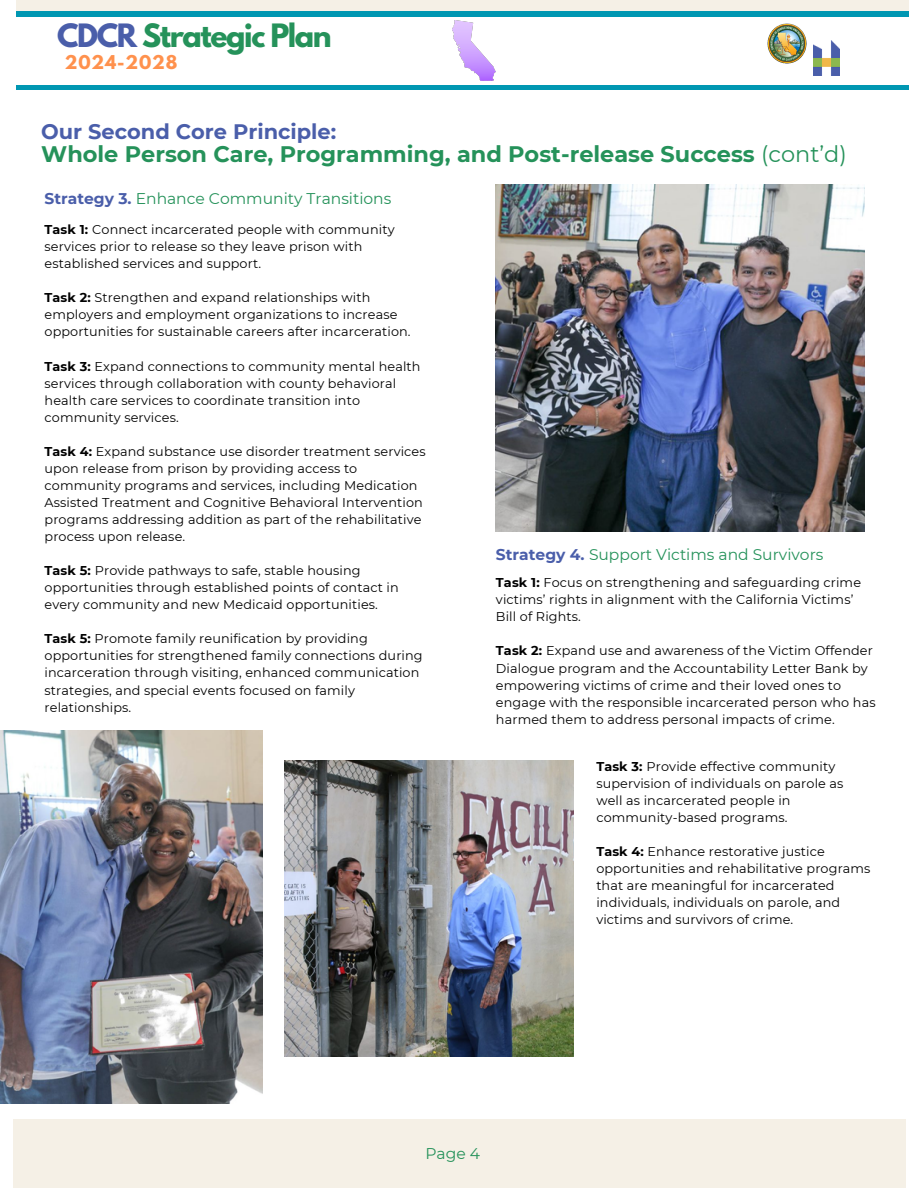
<style>
.page{position:relative;width:918px;height:1188px;background:#fff}
.page>*{position:absolute;margin:0;border:0;box-sizing:border-box;transform-origin:0 0}
.t1{font:700 28.5px "League Spartan";letter-spacing:-.05em;color:#25925a}
.t2{font:700 22.5px "Montserrat";color:#25925a}
.t3{font:700 21px "Montserrat";color:#4a5eaa}
.t4{font:700 16.8px "League Spartan";letter-spacing:.05em;color:#ff914d}
.t5{font:15.45px "Montserrat";color:#25925a}
.t6{font:12.75px/17.1px "Montserrat";letter-spacing:.01em;color:#000}
.s1{color:#4a5eaa}
.s2{font-weight:400}
.s3{font-weight:700;color:#4a5eaa}
.s4{font-weight:700}
</style>
<div class="page">
<div style="left:14px;top:1119px;width:892px;height:69px;background:#f5f0e6"></div>
<div style="left:16px;top:0;width:893px;height:67px;background:#f5f0e6"></div>
<div style="left:16px;top:11px;width:893px;height:79px;background:#0097b2"></div>
<div style="left:14px;top:17px;width:904px;height:67px;background:#fff"></div>
<img style="left:496px;top:185px;width:369px;height:346px">
<img style="left:0;top:730px;width:262px;height:374px">
<img style="left:285px;top:760px;width:289px;height:296px">
<img style="left:813px;top:41px;width:26px;height:35px">
<img style="left:767px;top:24px;width:40px;height:39px">
<img style="left:453px;top:20px;width:42px;height:61px">
<h5 class="t1" style="left:57px;top:21px;width:276px"><span class="s1">CDCR</span> Strategic Plan</h5>
<h3 class="t4" style="left:65px;top:54px;width:114px">2024-2028</h3>
<p class="t3" style="left:41px;top:118px;width:296px">Our Second Core Principle:</p>
<p class="t2" style="left:41px;top:140px;width:807px">Whole Person Care, Programming, and Post-release Success <span class="s2">(cont’d)</span></p>
<p class="t5" style="left:45px;top:189px;width:348px"><span class="s3">Strategy 3.</span> Enhance Community Transitions</p>
<p class="t6" style="left:45px;top:221px;width:352px"><span class="s4">Task 1:</span> Connect incarcerated people with community services prior to release so they leave prison with established services and support.</p>
<p class="t6" style="left:45px;top:289px;width:368px"><span class="s4">Task 2:</span> Strengthen and expand relationships with employers and employment organizations to increase opportunities for sustainable careers after incarceration.</p>
<p class="t6" style="left:45px;top:357px;width:378px"><span class="s4">Task 3:</span> Expand connections to community mental health services through collaboration with county behavioral health care services to coordinate transition into community services.</p>
<p class="t6" style="left:45px;top:443px;width:383px"><span class="s4">Task 4:</span> Expand substance use disorder treatment services upon release from prison by providing access to community programs and services, including Medication Assisted Treatment and Cognitive Behavioral Intervention programs addressing addition as part of the rehabilitative process upon release.</p>
<p class="t6" style="left:45px;top:562px;width:356px"><span class="s4">Task 5:</span> Provide pathways to safe, stable housing opportunities through established points of contact in every community and new Medicaid opportunities.</p>
<p class="t6" style="left:45px;top:630px;width:380px"><span class="s4">Task 5:</span> Promote family reunification by providing opportunities for strengthened family connections during incarceration through visiting, enhanced communication strategies, and special events focused on family relationships.</p>
<h2 class="t5" style="left:496px;top:545px;width:329px"><span class="s3">Strategy 4.</span> Support Victims and Survivors</h2>
<p class="t6" style="left:496px;top:574px;width:367px"><span class="s4">Task 1:</span> Focus on strengthening and safeguarding crime victims’ rights in alignment with the California Victims’<br>Bill of Rights.</p>
<p class="t6" style="left:496px;top:642px;width:381px"><span class="s4">Task 2:</span> Expand use and awareness of the Victim Offender Dialogue program and the Accountability Letter Bank by empowering victims of crime and their loved ones to engage with the responsible incarcerated person who has harmed them to address personal impacts of crime.</p>
<p class="t6" style="left:596px;top:758px;width:249px"><span class="s4">Task 3:</span> Provide effective community supervision of individuals on parole as well as incarcerated people in community-based programs.</p>
<p class="t6" style="left:596px;top:843px;width:276px"><span class="s4">Task 4:</span> Enhance restorative justice opportunities and rehabilitative programs that are meaningful for incarcerated individuals, individuals on parole, and victims and survivors of crime.</p>
<h5 class="t5" style="left:425px;top:1144px;width:56px">Page 4</h5>
</div>
